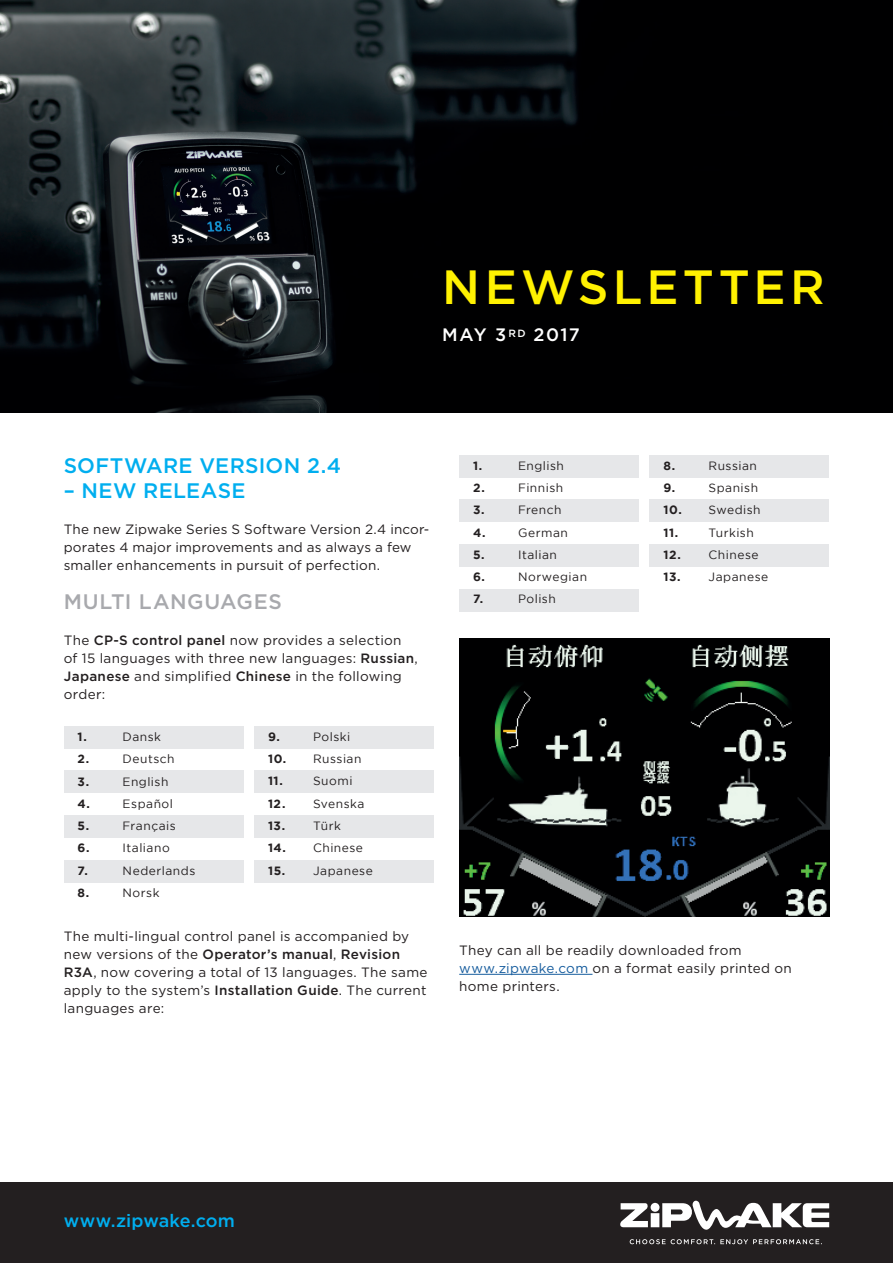
<style>
.page{position:relative;width:893px;height:1263px;background:#fff}
.page>*{position:absolute;margin:0;border:0;box-sizing:border-box;transform-origin:0 0}
.t1{font:500 48px "Gotham HTF";letter-spacing:.09em;color:#fff101}
.t2{font:500 21px "Gotham HTF";letter-spacing:.015em;color:#00aeef}
.t3{font:500 21px "Gotham HTF";letter-spacing:.03em;color:#a8a9ad}
.t4{font:500 18px "Gotham HTF";letter-spacing:.005em;color:#00aeef}
.t5{font:500 18px "Gotham HTF";letter-spacing:.075em;color:#fff}
.t6{font:13.5px/18px "Gotham HTF";letter-spacing:.015em;color:#231f20}
.t7{font:12px/22.2px "Gotham";letter-spacing:.04em;color:#231f20}
.t8{font:700 12px "Gotham";color:#231f20}
.s1{font-weight:500}
.s2{font-weight:700}
.s3{color:#175d9e}
</style>
<div class="page">
<img style="left:0;top:0;width:893px;height:412px">
<div style="left:0;top:1182px;width:893px;height:81px;background:#231f20"></div>
<div style="left:64px;top:726px;width:179px;height:22px;background:#e6e7e9"></div>
<div style="left:459px;top:455px;width:180px;height:22px;background:#e6e7e9"></div>
<div style="left:254px;top:726px;width:180px;height:22px;background:#e6e7e9"></div>
<div style="left:650px;top:455px;width:179px;height:22px;background:#e6e7e9"></div>
<div style="left:64px;top:815px;width:179px;height:23px;background:#e6e7e9"></div>
<div style="left:64px;top:860px;width:179px;height:22px;background:#e6e7e9"></div>
<div style="left:459px;top:544px;width:180px;height:23px;background:#e6e7e9"></div>
<div style="left:459px;top:590px;width:180px;height:22px;background:#e6e7e9"></div>
<div style="left:650px;top:544px;width:179px;height:23px;background:#e6e7e9"></div>
<div style="left:254px;top:815px;width:180px;height:23px;background:#e6e7e9"></div>
<div style="left:254px;top:860px;width:180px;height:22px;background:#e6e7e9"></div>
<div style="left:64px;top:771px;width:179px;height:22px;background:#e6e7e9"></div>
<div style="left:459px;top:500px;width:180px;height:22px;background:#e6e7e9"></div>
<div style="left:254px;top:771px;width:180px;height:22px;background:#e6e7e9"></div>
<div style="left:650px;top:500px;width:179px;height:22px;background:#e6e7e9"></div>
<hr style="left:459px;top:974px;width:133px;height:1px;background:#175d9e">
<img style="left:459px;top:639px;width:370px;height:277px">
<svg style="left:620px;top:1201px;width:209px;height:43px"></svg>
<h1 class="t1" style="left:442px;top:260px;width:384px">NEWSLETTER</h1>
<h3 class="t5" style="left:442px;top:325px;width:139px">MAY 3 <sup>RD</sup> 2017</h3>
<h2 class="t2" style="left:64px;top:453px;width:279px">SOFTWARE VERSION 2.4</h2>
<h2 class="t2" style="left:64px;top:478px;width:183px">– NEW RELEASE</h2>
<p class="t6" style="left:64px;top:520px;width:367px">The new Zipwake Series S Software Version 2.4 incor&shy;porates 4 major improvements and as always a few smaller enhancements in pursuit of perfection.</p>
<h2 class="t3" style="left:64px;top:589px;width:220px">MULTI LANGUAGES</h2>
<p class="t6" style="left:64px;top:631px;width:356px">The <span class="s1">CP-S control panel</span> now provides a selection of 15 languages with three new languages: <span class="s1">Russian</span>, <span class="s1">Japanese</span> and simplified <span class="s1">Chinese</span> in the following order:</p>
<p class="t8" style="left:78px;top:730px;width:11px">1.</p>
<p class="t7" style="left:123px;top:725px;width:40px">Dansk</p>
<p class="t8" style="left:78px;top:752px;width:13px">2.</p>
<p class="t7" style="left:123px;top:748px;width:54px">Deutsch</p>
<p class="t8" style="left:78px;top:774px;width:13px">3.</p>
<p class="t7" style="left:123px;top:770px;width:47px">English</p>
<p class="t8" style="left:78px;top:797px;width:14px">4.</p>
<p class="t7" style="left:123px;top:792px;width:52px">Español</p>
<p class="t8" style="left:78px;top:819px;width:13px">5.</p>
<p class="t7" style="left:123px;top:814px;width:55px">Français</p>
<p class="t8" style="left:78px;top:841px;width:14px">6.</p>
<p class="t7" style="left:123px;top:837px;width:49px">Italiano</p>
<p class="t8" style="left:78px;top:863px;width:12px">7.</p>
<p class="t7" style="left:123px;top:859px;width:74px">Nederlands</p>
<p class="t8" style="left:78px;top:886px;width:13px">8.</p>
<p class="t7" style="left:123px;top:881px;width:39px">Norsk</p>
<p class="t8" style="left:268px;top:730px;width:13px">9.</p>
<p class="t7" style="left:313px;top:725px;width:39px">Polski</p>
<p class="t7" style="left:268px;top:748px;width:95px"><span class="s2">10.</span> Russian<br><span class="s2">11.</span></p>
<p class="t7" style="left:313px;top:770px;width:41px">Suomi</p>
<p class="t7" style="left:268px;top:792px;width:98px"><span class="s2">12.</span> Svenska</p>
<p class="t7" style="left:268px;top:814px;width:74px"><span class="s2">13.</span> Türk</p>
<p class="t7" style="left:268px;top:837px;width:96px"><span class="s2">14.</span> Chinese</p>
<p class="t7" style="left:268px;top:859px;width:106px"><span class="s2">15.</span> Japanese</p>
<p class="t6" style="left:64px;top:927px;width:365px">The multi-lingual control panel is accompanied by new versions of the <span class="s1">Operator’s manual</span>, <span class="s1">Revision R3A</span>, now covering a total of 13 languages. The same apply to the system’s <span class="s1">Installation Guide</span>. The current languages are:</p>
<p class="t8" style="left:473px;top:459px;width:11px">1.</p>
<p class="t7" style="left:518px;top:454px;width:47px">English</p>
<p class="t8" style="left:473px;top:481px;width:13px">2.</p>
<p class="t7" style="left:518px;top:477px;width:47px">Finnish</p>
<p class="t8" style="left:473px;top:503px;width:13px">3.</p>
<p class="t7" style="left:518px;top:499px;width:45px">French</p>
<p class="t8" style="left:473px;top:525px;width:14px">4.</p>
<p class="t7" style="left:518px;top:521px;width:51px">German</p>
<p class="t8" style="left:473px;top:548px;width:13px">5.</p>
<p class="t7" style="left:518px;top:543px;width:40px">Italian</p>
<p class="t8" style="left:473px;top:570px;width:14px">6.</p>
<p class="t7" style="left:518px;top:566px;width:71px">Norwegian</p>
<p class="t8" style="left:473px;top:592px;width:12px">7.</p>
<p class="t7" style="left:518px;top:588px;width:39px">Polish</p>
<p class="t8" style="left:663px;top:459px;width:13px">8.</p>
<p class="t7" style="left:708px;top:454px;width:50px">Russian</p>
<p class="t8" style="left:663px;top:481px;width:13px">9.</p>
<p class="t7" style="left:708px;top:477px;width:51px">Spanish</p>
<p class="t7" style="left:663px;top:499px;width:99px"><span class="s2">10.</span> Swedish<br><span class="s2">11.</span></p>
<p class="t7" style="left:708px;top:521px;width:47px">Turkish</p>
<p class="t7" style="left:663px;top:543px;width:96px"><span class="s2">12.</span> Chinese</p>
<p class="t7" style="left:663px;top:566px;width:106px"><span class="s2">13.</span> Japanese</p>
<p class="t6" style="left:459px;top:940px;width:334px">They can all be readily downloaded from <span class="s3">www.zipwake.com</span> on a format easily printed on home printers.</p>
<h3 class="t4" style="left:64px;top:1211px;width:173px">www.zipwake.com</h3>
</div>
